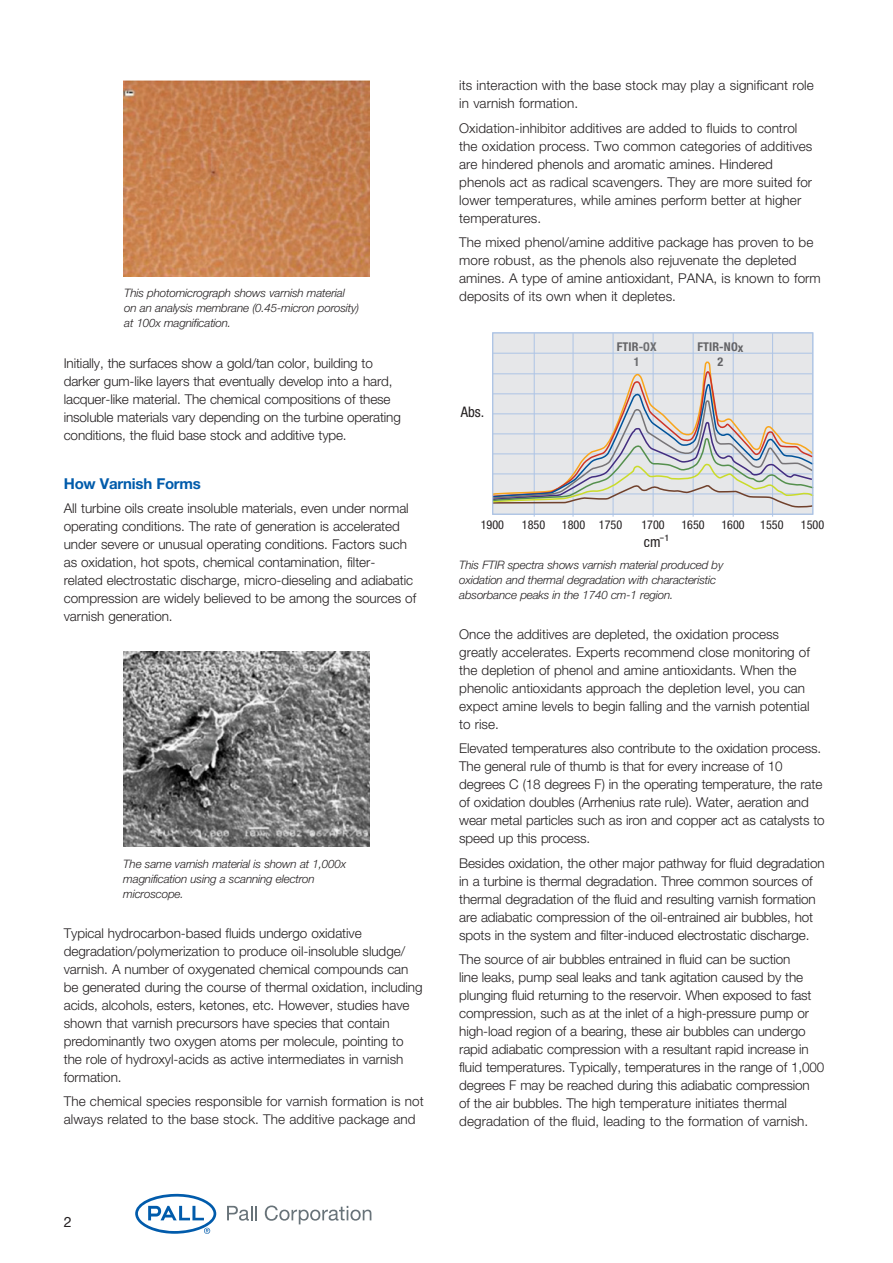
<style>
.page{position:relative;width:893px;height:1263px;background:#fff}
.page>*{position:absolute;margin:0;border:0;box-sizing:border-box;transform-origin:0 0}
.t1{font:700 15px "Helvetica Neue LT Std";letter-spacing:-.015em;color:#015bab}
.t2{font:condensed 14.55px "Helvetica Neue LT Std";color:#231f20}
.t3{font:14.25px "Helvetica Neue LT Std";color:#231f20}
.t4{font:300 13.5px/18px "Helvetica Neue LT Std";letter-spacing:-.005em;color:#231f20}
.t5{font:condensed 12.15px "Helvetica Neue LT Std";color:#231f20}
.t6{font:700 condensed 12.15px/14.5px "Helvetica Neue LT Std";letter-spacing:.01em;color:#636366;text-align:center}
.t7{font:italic 300 11.7px/15px "Helvetica Neue LT Std";letter-spacing:-.015em;color:#231f20}
.s1{color:#6c6d70}
</style>
<div class="page">
<svg style="left:227px;top:1206px;width:30px;height:14px"></svg>
<svg style="left:265px;top:1205px;width:106px;height:19px"></svg>
<svg style="left:135px;top:1194px;width:81px;height:40px"></svg>
<img style="left:123px;top:81px;width:247px;height:195px">
<img style="left:123px;top:651px;width:247px;height:196px">
<div style="left:493px;top:333px;width:320px;height:181px;background:#e6e7e9"></div>
<hr style="left:534px;top:333px;width:1px;height:184px;background:#adc4e5">
<hr style="left:573px;top:333px;width:1px;height:184px;background:#adc4e5">
<hr style="left:613px;top:333px;width:1px;height:184px;background:#adc4e5">
<hr style="left:653px;top:333px;width:1px;height:184px;background:#adc4e5">
<hr style="left:693px;top:333px;width:1px;height:184px;background:#adc4e5">
<hr style="left:733px;top:333px;width:1px;height:184px;background:#adc4e5">
<hr style="left:772px;top:333px;width:1px;height:184px;background:#adc4e5">
<hr style="left:493px;top:353px;width:320px;height:1px;background:#adc4e5">
<svg style="left:494px;top:361px;width:320px;height:148px"></svg>
<div style="left:492px;top:332px;width:321px;height:183px;border:1px solid #adc4e5"></div>
<p class="t7" style="left:124px;top:286px;width:237px">This photomicrograph shows varnish material on an analysis membrane (0.45-micron porosity) at 100x magnification.</p>
<p class="t4" style="left:64px;top:354px;width:339px">Initially, the surfaces show a gold/tan color, building to darker gum-like layers that eventually develop into a hard, lacquer-like material. The chemical compositions of these insoluble materials vary depending on the turbine operating conditions, the fluid base stock and additive type.</p>
<p class="t1" style="left:64px;top:474px;width:139px">How Varnish Forms</p>
<p class="t4" style="left:64px;top:499px;width:354px">All turbine oils create insoluble materials, even under normal operating conditions. The rate of generation is accelerated under severe or unusual operating conditions. Factors such as oxidation, hot spots, chemical contamination, filter&shy;related electrostatic discharge, micro-dieseling and adiabatic compression are widely believed to be among the sources of varnish generation.</p>
<p class="t7" style="left:123px;top:856px;width:224px">The same varnish material is shown at 1,000x magnification using a scanning electron microscope.</p>
<p class="t4" style="left:64px;top:924px;width:360px">Typical hydrocarbon-based fluids undergo oxidative degradation/polymerization to produce oil-insoluble sludge/ varnish. A number of oxygenated chemical compounds can be generated during the course of thermal oxidation, including acids, alcohols, esters, ketones, etc. However, studies have shown that varnish precursors have species that contain predominantly two oxygen atoms per molecule, pointing to the role of hydroxyl-acids as active intermediates in varnish formation.</p>
<p class="t4" style="left:64px;top:1092px;width:361px">The chemical species responsible for varnish formation is not always related to the base stock. The additive package and</p>
<p class="t3" style="left:64px;top:1213px;width:9px">2</p>
<p class="t4" style="left:459px;top:76px;width:356px">its interaction with the base stock may play a significant role in varnish formation.</p>
<p class="t4" style="left:459px;top:119px;width:355px">Oxidation-inhibitor additives are added to fluids to control the oxidation process. Two common categories of additives are hindered phenols and aromatic amines. Hindered phenols act as radical scavengers. They are more suited for lower temperatures, while amines perform better at higher temperatures.</p>
<p class="t4" style="left:459px;top:233px;width:363px">The mixed phenol/amine additive package has proven to be more robust, as the phenols also rejuvenate the depleted amines. A type of amine antioxidant, PANA, is known to form deposits of its own when it depletes.</p>
<p class="t2" style="left:461px;top:403px;width:25px">Abs.</p>
<p class="t6" style="left:617px;top:339px;width:41px">FTIR<span class="s1">-OX<br>1</span></p>
<p class="t6" style="left:697px;top:339px;width:47px">FTIR-NOx<br>2</p>
<p class="t5" style="left:481px;top:518px;width:25px">1900</p>
<p class="t5" style="left:522px;top:518px;width:25px">1850</p>
<p class="t5" style="left:562px;top:518px;width:62px">1800 1750</p>
<p class="t5" style="left:641px;top:518px;width:25px">1700</p>
<p class="t5" style="left:681px;top:518px;width:25px">1650</p>
<p class="t5" style="left:721px;top:518px;width:25px">1600</p>
<p class="t5" style="left:760px;top:518px;width:25px">1550</p>
<p class="t5" style="left:801px;top:518px;width:25px">1500</p>
<p class="t2" style="left:644px;top:533px;width:27px">cm¯1</p>
<p class="t7" style="left:459px;top:557px;width:266px">This FTIR spectra shows varnish material produced by oxidation and thermal degradation with characteristic absorbance peaks in the 1740 cm-1 region.</p>
<p class="t4" style="left:459px;top:625px;width:352px">Once the additives are depleted, the oxidation process greatly accelerates. Experts recommend close monitoring of the depletion of phenol and amine antioxidants. When the phenolic antioxidants approach the depletion level, you can expect amine levels to begin falling and the varnish potential to rise.</p>
<p class="t4" style="left:459px;top:739px;width:367px">Elevated temperatures also contribute to the oxidation process.<br>The general rule of thumb is that for every increase of 10 degrees C (18 degrees F) in the operating temperature, the rate of oxidation doubles (Arrhenius rate rule). Water, aeration and wear metal particles such as iron and copper act as catalysts to speed up this process.</p>
<p class="t4" style="left:459px;top:854px;width:367px">Besides oxidation, the other major pathway for fluid degradation in a turbine is thermal degradation. Three common sources of thermal degradation of the fluid and resulting varnish formation are adiabatic compression of the oil-entrained air bubbles, hot spots in the system and filter-induced electrostatic discharge.</p>
<p class="t4" style="left:459px;top:950px;width:366px">The source of air bubbles entrained in fluid can be suction<br>line leaks, pump seal leaks and tank agitation caused by the plunging fluid returning to the reservoir. When exposed to fast compression, such as at the inlet of a high-pressure pump or high-load region of a bearing, these air bubbles can undergo rapid adiabatic compression with a resultant rapid increase in fluid temperatures. Typically, temperatures in the range of 1,000 degrees F may be reached during this adiabatic compression<br>of the air bubbles. The high temperature initiates thermal degradation of the fluid, leading to the formation of varnish.</p>
</div>
